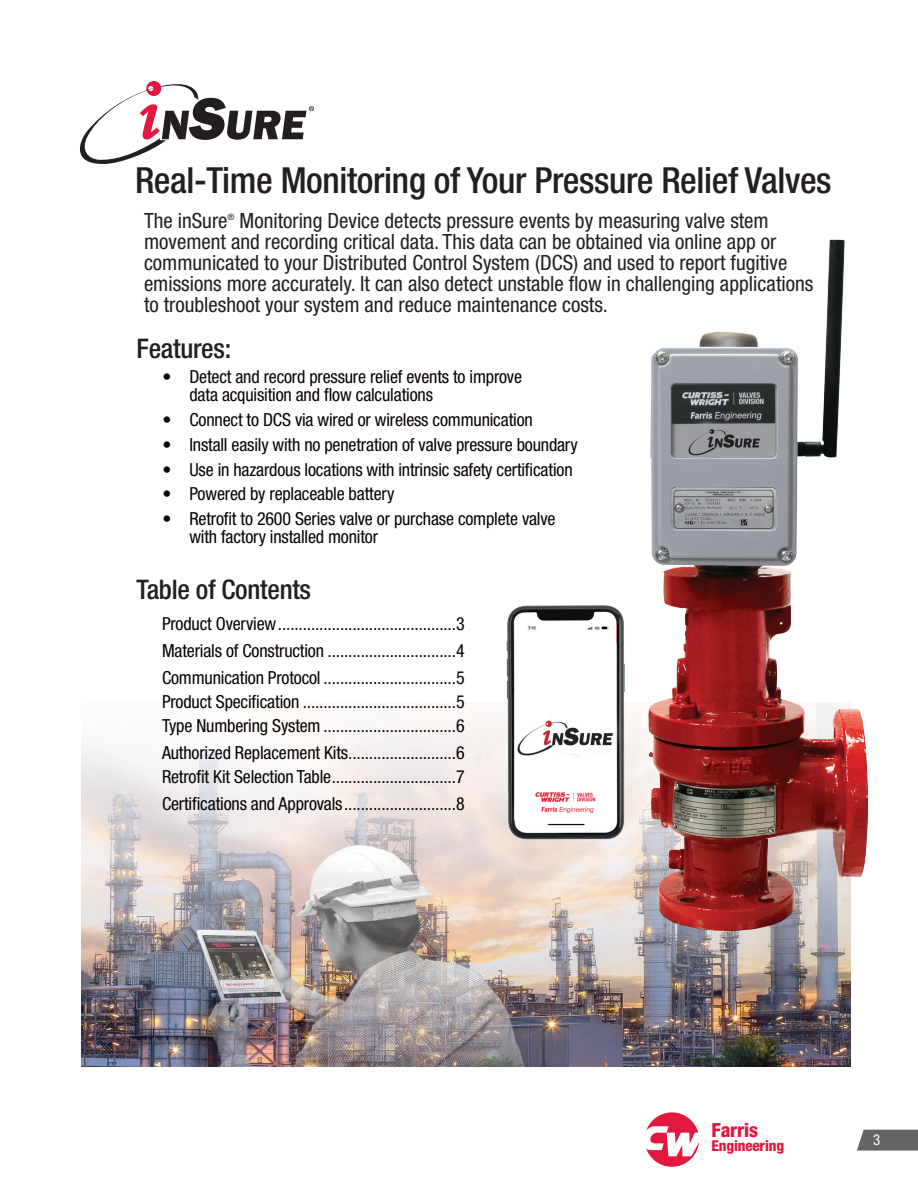
<style>
.page{position:relative;width:918px;height:1188px;background:#fff}
.page>*{position:absolute;margin:0;border:0;box-sizing:border-box;transform-origin:0 0}
.t1{font:500 condensed 36px "Helvetica Neue LT Std";letter-spacing:-.01em;color:#231f20}
.t2{font:500 condensed 27px "Helvetica Neue LT Std";letter-spacing:-.01em;color:#231f20}
.t3{font:condensed 21px/21px "Helvetica Neue LT Std";color:#231f20}
.t4{font:800 condensed 19.5px "Helvetica Neue LT Std";letter-spacing:-.01em;color:#e4183e}
.t5{font:condensed 18px/24px "Helvetica Neue LT Std";letter-spacing:-.01em;color:#080302}
.t6{font:800 condensed 15px "Helvetica Neue LT Std";letter-spacing:-.01em;color:#e4183e}
.t7{font:condensed 15px "Helvetica Neue LT Std";color:#fff}
.t8{font:condensed 8.7px "Helvetica Neue LT Std";color:#231f20}
</style>
<div class="page">
<svg style="left:857px;top:1130px;width:61px;height:21px"></svg>
<div style="left:645px;top:1112px;width:54px;height:55px;background:#e4183e;border-radius:50%"></div>
<svg style="left:645px;top:1126px;width:54px;height:30px"></svg>
<img style="left:81px;top:721px;width:769px;height:345px">
<img style="left:500px;top:605px;width:50px;height:238px">
<img style="left:550px;top:239px;width:318px;height:711px">
<svg style="left:80px;top:81px;width:234px;height:83px"></svg>
<p class="t1" style="left:135px;top:159px;width:698px">Real-Time Monitoring of Your Pressure Relief Valves</p>
<p class="t3" style="left:144px;top:210px;width:85px">The inSure</p>
<p class="t8" style="left:228px;top:212px;width:8px">®</p>
<p class="t3" style="left:144px;top:210px;width:671px;text-indent:96px">Monitoring Device detects pressure events by measuring valve stem movement and recording critical data. This data can be obtained via online app or communicated to your Distributed Control System (DCS) and used to report fugitive emissions more accurately. It can also detect unstable flow in challenging applications to troubleshoot your system and reduce maintenance costs.</p>
<p class="t2" style="left:136px;top:333px;width:96px">Features:</p>
<p class="t5" style="left:189px;top:368px;width:334px;line-height:18px;text-indent:-27px">• Detect and record pressure relief events to improve data acquisition and flow calculations</p>
<p class="t5" style="left:162px;top:408px;width:372px">• Connect to DCS via wired or wireless communication</p>
<p class="t5" style="left:162px;top:432px;width:417px">• Install easily with no penetration of valve pressure boundary</p>
<p class="t5" style="left:162px;top:457px;width:412px">• Use in hazardous locations with intrinsic safety certification</p>
<p class="t5" style="left:162px;top:482px;width:233px">• Powered by replaceable battery</p>
<p class="t5" style="left:189px;top:510px;width:368px;line-height:18px;text-indent:-27px">• Retrofit to 2600 Series valve or purchase complete valve with factory installed monitor</p>
<p class="t2" style="left:136px;top:573px;width:176px">Table of Contents</p>
<p class="t5" style="left:162px;top:612px;width:304px">Product Overview...........................................3</p>
<p class="t5" style="left:162px;top:639px;width:304px">Materials of Construction ...............................4</p>
<p class="t5" style="left:162px;top:666px;width:304px;text-align:justify">Communication Protocol ................................5<br>Product Specification .....................................5<br>Type Numbering System ................................6</p>
<p class="t5" style="left:162px;top:741px;width:304px">Authorized Replacement Kits..........................6<br>Retrofit Kit Selection Table..............................7</p>
<p class="t5" style="left:162px;top:792px;width:304px">Certifications and Approvals...........................8</p>
<p class="t4" style="left:712px;top:1118px;width:48px">Farris</p>
<p class="t6" style="left:712px;top:1136px;width:74px">Engineering</p>
<p class="t7" style="left:873px;top:1131px;width:9px">3</p>
</div>
